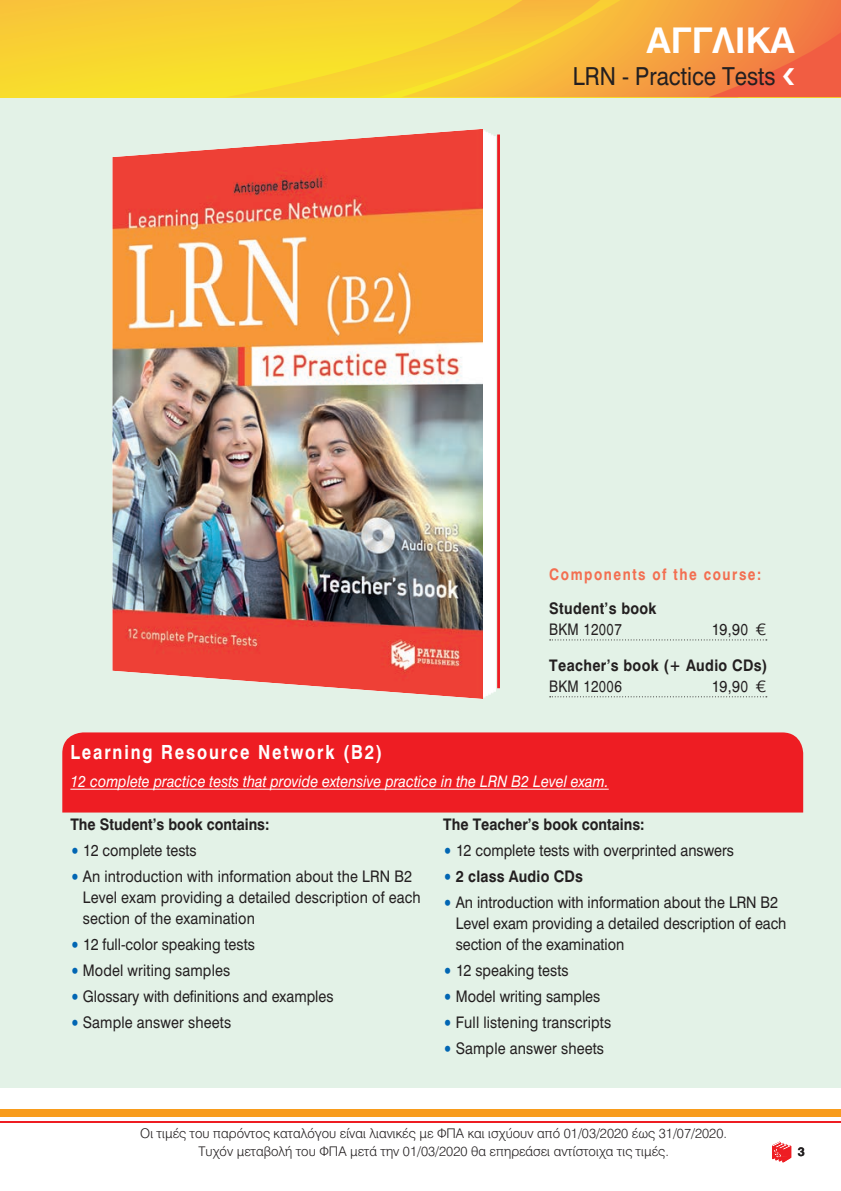
<style>
.page{position:relative;width:841px;height:1191px;background:#fff}
.page>*{position:absolute;margin:0;border:0;box-sizing:border-box;transform-origin:0 0}
.t1{font:35px "UB Helvetica Bold";color:#fff}
.t2{font:24.5px "UB Helvetica";color:#231f20;scale:.9 1}
.t3{font:19.25px "UB Helvetica Bold";letter-spacing:.115em;color:#fff;scale:.85 1}
.t4{font:15.75px/21px "UB Helvetica";color:#231f20;scale:.9 1}
.t5{font:15.75px "UB Helvetica Italic";color:#fff;scale:.9 1}
.t6{font:15.75px "UB Helvetica Bold";color:#231f20;scale:.9 1}
.t7{font:15.75px "UB Helvetica Bold";letter-spacing:.025em;color:#231f20;scale:.9 1}
.t8{font:15.75px "UB Helvetica Bold";letter-spacing:.115em;color:#f36f51;scale:.85 1}
.t9{font:15.75px "UB Helvetica";letter-spacing:.025em;color:#231f20;scale:.85 1}
.t10{font:300 13.12px/17.5px "UB Helvetica";color:#231f20;text-align:center}
.t11{font:12.25px "UB Helvetica Bold";color:#231f20}
.s1{font-family:"CF Eurofont"}
.s2{font-size:14px;color:#0166b3}
.s3{font-family:"UB Helvetica";font-size:14px;color:#0166b3}
</style>
<div class="page">
<hr style="left:0;top:1121px;width:840px;height:2px;background:#ee1d23">
<div style="left:0;top:96px;width:840px;height:992px;background:#e3f2e7"></div>
<div style="left:1px;top:1109px;width:839px;height:7px;background:#f89c1c"></div>
<svg style="left:772px;top:1141px;width:19px;height:22px"></svg>
<div style="left:62px;top:732px;width:741px;height:80px;background:#ee1d23"></div>
<hr style="left:70px;top:789px;width:538px;height:1px;background:#fff">
<svg style="left:549px;top:639px;width:217px;height:1px"></svg>
<svg style="left:549px;top:696px;width:217px;height:1px"></svg>
<hr style="left:497px;top:135px;width:3px;height:553px;background:#ee1d23">
<div style="left:483px;top:130px;width:13px;height:567px;background:#fff"></div>
<img style="left:112px;top:129px;width:371px;height:570px">
<svg style="left:0;top:0;width:841px;height:97px;background:#f7bd36"></svg>
<h1 class="t1" style="left:646px;top:19px;width:150px">ΑΓΓΛΙΚΑ</h1>
<h2 class="t2" style="left:573px;top:61px;width:227px">LRN - Practice Tests</h2>
<p class="t8" style="left:549px;top:565px;width:251px">Components of the course:</p>
<p class="t3" style="left:70px;top:740px;width:368px">Learning Resource Network (B2)</p>
<p class="t7" style="left:549px;top:598px;width:121px">Student’s book</p>
<p class="t9" style="left:549px;top:619px;width:87px">ΒΚΜ 12007</p>
<p class="t4" style="left:711px;top:618px;width:63px">19,90 <span class="s1">Ρ</span></p>
<p class="t7" style="left:549px;top:655px;width:244px">Teacher’s book (+ Audio CDs)</p>
<p class="t9" style="left:549px;top:676px;width:87px">ΒΚΜ 12006</p>
<p class="t4" style="left:711px;top:675px;width:63px">19,90 <span class="s1">Ρ</span></p>
<p class="t5" style="left:70px;top:772px;width:599px">12 complete practice tests that provide extensive practice in the LRN B2 Level exam.</p>
<p class="t6" style="left:70px;top:814px;width:223px">The Student’s book contains:</p>
<p class="t4" style="left:70px;top:840px;width:142px"><span class="s2">•</span> 12 complete tests</p>
<p class="t4" style="left:83px;top:865px;width:377px;text-indent:-12px"><span class="s2">•</span> An introduction with information about the LRN B2<br>Level exam providing a detailed description of each section of the examination</p>
<p class="t4" style="left:70px;top:933px;width:206px"><span class="s2">•</span> 12 full-color speaking tests</p>
<p class="t4" style="left:70px;top:959px;width:179px"><span class="s2">•</span> Model writing samples</p>
<p class="t4" style="left:70px;top:985px;width:294px"><span class="s2">•</span> Glossary with definitions and examples</p>
<p class="t4" style="left:70px;top:1011px;width:180px"><span class="s2">•</span> Sample answer sheets</p>
<p class="t6" style="left:443px;top:814px;width:225px">The Teacher’s book contains:</p>
<p class="t4" style="left:443px;top:840px;width:324px"><span class="s2">•</span> 12 complete tests with overprinted answers</p>
<p class="t6" style="left:443px;top:866px;width:157px"><span class="s3">•</span> 2 class Audio CDs</p>
<p class="t4" style="left:455px;top:891px;width:369px;text-indent:-12px"><span class="s2">•</span> An introduction with information about the LRN B2<br>Level exam providing a detailed description of each section of the examination</p>
<p class="t4" style="left:443px;top:959px;width:141px"><span class="s2">•</span> 12 speaking tests</p>
<p class="t4" style="left:443px;top:985px;width:176px"><span class="s2">•</span> Model writing samples</p>
<p class="t4" style="left:443px;top:1011px;width:188px"><span class="s2">•</span> Full listening transcripts</p>
<p class="t4" style="left:443px;top:1037px;width:180px"><span class="s2">•</span> Sample answer sheets</p>
<p class="t10" style="left:140px;top:1124px;width:588px">Οι τιμές του παρόντος καταλόγου είναι λιανικές με ΦΠΑ και ισχύουν από 01/03/2020 έως 31/07/2020.<br>Τυχόν μεταβολή του ΦΠΑ μετά την 01/03/2020 θα επηρεάσει αντίστοιχα τις τιμές.</p>
<p class="t11" style="left:797px;top:1144px;width:9px">3</p>
</div>
